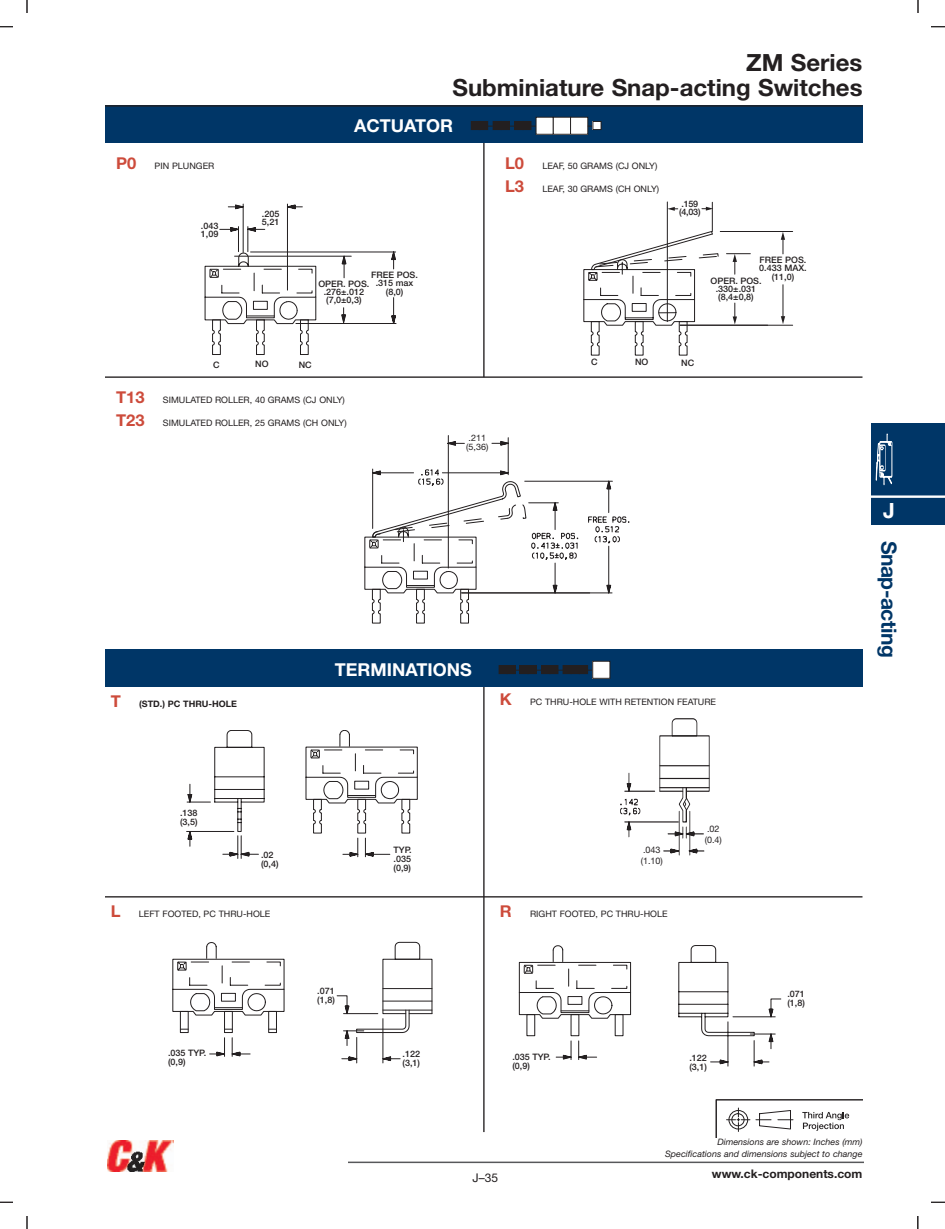
<style>
.page{position:relative;width:945px;height:1229px;background:#fff}
.page>*{position:absolute;margin:0;border:0;box-sizing:border-box;transform-origin:0 0}
.t1{font:700 23.7px/25.2px "Helvetica Neue";color:#231f20;text-align:right}
.t2{font:700 21px "Helvetica Neue";letter-spacing:-.025em;color:#003667}
.t3{font:700 21px "Helvetica Neue";color:#fff}
.t4{font:700 17.85px "Helvetica Neue";color:#fff}
.t5{font:12px "Helvetica Neue";color:#231f20}
.t6{font:700 11.85px "Helvetica Neue";color:#231f20}
.t7{font:9px/10.8px "Helvetica Neue";color:#231f20}
.t8{font:500 8.85px/8.1px "Helvetica Neue";color:#231f20}
.t9{font:8.85px/8.9px "Helvetica Neue";color:#231f20}
.t10{font:italic 8.85px/11.9px "Helvetica Neue";color:#231f20;text-align:right}
.t11{font:700 8.85px "Helvetica Neue";color:#231f20}
.s1{font-weight:700;font-size:16.35px;color:#cd4b3b}
.s2{font-size:16.35px;color:#cd4b3b}
</style>
<div class="page">
<svg style="left:716px;top:1099px;width:146px;height:38px"></svg>
<svg style="left:620px;top:718px;width:90px;height:121px"></svg>
<hr style="left:689px;top:811px;width:1px;height:44px;background:#231f20">
<hr style="left:679px;top:811px;width:1px;height:44px;background:#231f20">
<svg style="left:663px;top:848px;width:42px;height:6px"></svg>
<hr style="left:680px;top:325px;width:113px;height:1px;background:#231f20">
<hr style="left:720px;top:231px;width:73px;height:1px;background:#231f20">
<hr style="left:712px;top:202px;width:1px;height:30px;background:#231f20">
<svg style="left:668px;top:207px;width:10px;height:4px"></svg>
<hr style="left:667px;top:202px;width:1px;height:119px;background:#231f20">
<svg style="left:733px;top:303px;width:4px;height:21px"></svg>
<svg style="left:584px;top:230px;width:135px;height:126px"></svg>
<svg style="left:727px;top:253px;width:23px;height:21px"></svg>
<hr style="left:783px;top:285px;width:1px;height:33px;background:#231f20">
<svg style="left:781px;top:316px;width:4px;height:8px"></svg>
<svg style="left:781px;top:232px;width:4px;height:22px"></svg>
<svg style="left:702px;top:207px;width:11px;height:4px"></svg>
<svg style="left:204px;top:204px;width:193px;height:151px"></svg>
<hr style="left:508px;top:438px;width:1px;height:37px;background:#231f20">
<svg style="left:364px;top:469px;width:265px;height:154px"></svg>
<hr style="left:448px;top:435px;width:1px;height:133px;background:#231f20">
<svg style="left:447px;top:441px;width:17px;height:5px"></svg>
<svg style="left:492px;top:441px;width:17px;height:5px"></svg>
<svg style="left:336px;top:942px;width:96px;height:121px"></svg>
<svg style="left:172px;top:942px;width:113px;height:115px"></svg>
<svg style="left:678px;top:945px;width:104px;height:121px"></svg>
<svg style="left:519px;top:945px;width:112px;height:115px"></svg>
<svg style="left:186px;top:730px;width:79px;height:129px"></svg>
<svg style="left:305px;top:730px;width:113px;height:127px"></svg>
<hr style="left:105px;top:376px;width:757px;height:2px;background:#231f20">
<hr style="left:105px;top:896px;width:757px;height:1px;background:#231f20">
<hr style="left:483px;top:685px;width:2px;height:447px;background:#231f20">
<hr style="left:483px;top:143px;width:2px;height:234px;background:#231f20">
<div style="left:105px;top:650px;width:757px;height:37px;background:#003667"></div>
<div style="left:499px;top:665px;width:8px;height:8px;background:#231f20"></div>
<div style="left:499px;top:665px;width:9px;height:9px;border:1px solid #231f20"></div>
<div style="left:507px;top:665px;width:8px;height:8px;background:#231f20"></div>
<div style="left:507px;top:665px;width:9px;height:9px;border:1px solid #231f20"></div>
<div style="left:520px;top:665px;width:8px;height:8px;background:#231f20"></div>
<div style="left:519px;top:665px;width:9px;height:9px;border:1px solid #231f20"></div>
<div style="left:528px;top:665px;width:8px;height:8px;background:#231f20"></div>
<div style="left:528px;top:665px;width:8px;height:9px;border:1px solid #231f20"></div>
<div style="left:542px;top:665px;width:8px;height:8px;background:#231f20"></div>
<div style="left:541px;top:665px;width:9px;height:9px;border:1px solid #231f20"></div>
<div style="left:550px;top:665px;width:8px;height:8px;background:#231f20"></div>
<div style="left:549px;top:665px;width:9px;height:9px;border:1px solid #231f20"></div>
<div style="left:563px;top:665px;width:8px;height:8px;background:#231f20"></div>
<div style="left:563px;top:665px;width:9px;height:9px;border:1px solid #231f20"></div>
<div style="left:571px;top:665px;width:8px;height:8px;background:#231f20"></div>
<div style="left:571px;top:665px;width:9px;height:9px;border:1px solid #231f20"></div>
<div style="left:579px;top:665px;width:9px;height:8px;background:#231f20"></div>
<div style="left:579px;top:665px;width:9px;height:9px;border:1px solid #231f20"></div>
<div style="left:593px;top:661px;width:17px;height:17px;background:#fff"></div>
<div style="left:592px;top:661px;width:18px;height:17px;border:1px solid #231f20"></div>
<div style="left:105px;top:106px;width:757px;height:37px;background:#003667"></div>
<div style="left:471px;top:121px;width:9px;height:9px;background:#231f20"></div>
<div style="left:479px;top:121px;width:9px;height:9px;background:#231f20"></div>
<div style="left:493px;top:121px;width:8px;height:9px;background:#231f20"></div>
<div style="left:501px;top:121px;width:9px;height:9px;background:#231f20"></div>
<div style="left:515px;top:121px;width:8px;height:9px;background:#231f20"></div>
<div style="left:514px;top:121px;width:9px;height:9px;border:1px solid #231f20"></div>
<div style="left:523px;top:121px;width:8px;height:9px;background:#231f20"></div>
<div style="left:536px;top:117px;width:17px;height:17px;background:#fff"></div>
<div style="left:536px;top:117px;width:18px;height:18px;border:1px solid #231f20"></div>
<div style="left:553px;top:117px;width:18px;height:17px;background:#fff"></div>
<div style="left:553px;top:117px;width:18px;height:18px;border:1px solid #231f20"></div>
<div style="left:571px;top:117px;width:17px;height:17px;background:#fff"></div>
<div style="left:570px;top:117px;width:18px;height:18px;border:1px solid #231f20"></div>
<div style="left:593px;top:121px;width:8px;height:9px;background:#fff"></div>
<div style="left:593px;top:121px;width:8px;height:9px;border:1px solid #231f20"></div>
<div style="left:871px;top:422px;width:74px;height:102px;background:#003667"></div>
<hr style="left:871px;top:496px;width:74px;height:1px;background:#fff">
<svg style="left:875px;top:433px;width:18px;height:52px"></svg>
<hr style="left:348px;top:1161px;width:516px;height:2px;background:#57585a">
<img style="left:107px;top:1140px;width:67px;height:31px">
<svg style="left:0;top:0;width:28px;height:27px"></svg>
<svg style="left:0;top:1201px;width:28px;height:27px"></svg>
<svg style="left:917px;top:1201px;width:28px;height:27px"></svg>
<svg style="left:918px;top:0;width:27px;height:27px"></svg>
<div style="left:14px;top:13px;width:26px;height:27px;background:#fff"></div>
<div style="left:904px;top:13px;width:28px;height:27px;background:#fff"></div>
<div style="left:14px;top:1188px;width:26px;height:27px;background:#fff"></div>
<div style="left:904px;top:1188px;width:28px;height:27px;background:#fff"></div>
<hr style="left:105px;top:105px;width:757px;height:2px;background:#231f20">
<h1 class="t1" style="left:452px;top:49px;width:412px">ZM Series<br>Subminiature Snap-acting Switches</h1>
<h3 class="t4" style="left:354px;top:114px;width:101px">ACTUATOR</h3>
<p class="t9" style="left:116px;top:163px;width:100px"><span class="s1">P0</span> PIN PLUNGER</p>
<p class="t9" style="left:505px;top:163px;width:154px"><span class="s1">L0</span> LEAF, 50 GRAMS (CJ ONLY)</p>
<p class="t8" style="left:201px;top:223px;width:19px">.043<br>1,09</p>
<p class="t8" style="left:262px;top:211px;width:19px">.205<br>5,21</p>
<p class="t8" style="left:371px;top:272px;width:48px;text-align:center">FREE POS. .315 max (8,0)</p>
<p class="t8" style="left:318px;top:280px;width:50px;text-align:center">OPER. POS .276±.012 (7,0±0,3)</p>
<p class="t9" style="left:505px;top:185px;width:156px"><span class="s1">L3</span> LEAF, 30 GRAMS (CH ONLY)</p>
<p class="t8" style="left:679px;top:200px;width:23px">.159 (4,03)</p>
<p class="t8" style="left:759px;top:257px;width:49px;text-align:center">FREE POS.<br>0.433 MAX (11,0)</p>
<p class="t8" style="left:711px;top:278px;width:50px;text-align:center">OPER. POS .330±.031 (8,4±0,8)</p>
<p class="t8" style="left:213px;top:361px;width:8px">C</p>
<p class="t8" style="left:255px;top:360px;width:15px">NO</p>
<p class="t8" style="left:299px;top:361px;width:14px">NC</p>
<p class="t9" style="left:116px;top:396px;width:230px"><span class="s1">T13</span> SIMULATED ROLLER, 40 GRAMS (CJ ONLY)</p>
<p class="t9" style="left:116px;top:419px;width:232px"><span class="s1">T23</span> SIMULATED ROLLER, 25 GRAMS (CH ONLY)</p>
<p class="t9" style="left:466px;top:434px;width:24px">.211 (5,36)</p>
<p class="t8" style="left:591px;top:358px;width:8px">C</p>
<p class="t8" style="left:635px;top:359px;width:15px">NO</p>
<p class="t8" style="left:681px;top:359px;width:14px">NC</p>
<p class="t11" style="left:111px;top:698px;width:128px"><span class="s2">T</span> (STD.) PC THRU-HOLE</p>
<h3 class="t4" style="left:335px;top:658px;width:138px">TERMINATIONS</h3>
<p class="t9" style="left:500px;top:698px;width:218px"><span class="s1">K</span> PC THRU-HOLE WITH RETENTION FEATURE</p>
<h2 class="t3" style="left:883px;top:503px;width:13px">J</h2>
<h2 class="t2" style="left:897px;top:541px;width:118px;rotate:90deg">Snap-acting</h2>
<p class="t8" style="left:180px;top:809px;width:19px;line-height:8.9px">.138 (3,5)</p>
<p class="t8" style="left:261px;top:851px;width:19px;line-height:8.9px">.02 (0,4)</p>
<p class="t8" style="left:394px;top:846px;width:20px;line-height:8.9px;text-align:justify">TYP. .035 (0,9)</p>
<p class="t7" style="left:641px;top:845px;width:24px">.043 (1.10)</p>
<p class="t9" style="left:111px;top:910px;width:161px"><span class="s1">L</span> LEFT FOOTED, PC THRU-HOLE</p>
<p class="t9" style="left:500px;top:910px;width:169px"><span class="s1">R</span> RIGHT FOOTED, PC THRU-HOLE</p>
<p class="t7" style="left:705px;top:824px;width:19px">.02 (0.4)</p>
<p class="t8" style="left:168px;top:1049px;width:39px;line-height:8.9px">.035 TYP (0,9)</p>
<p class="t8" style="left:317px;top:987px;width:19px;line-height:8.9px">.071 (1,8)</p>
<p class="t8" style="left:403px;top:1050px;width:19px;line-height:8.9px">.122 (3,1)</p>
<p class="t8" style="left:512px;top:1053px;width:39px;line-height:8.9px">.035 TYP (0,9)</p>
<p class="t8" style="left:689px;top:1054px;width:19px;line-height:8.9px">.122 (3,1)</p>
<p class="t8" style="left:787px;top:990px;width:19px;line-height:8.9px">.071 (1,8)</p>
<h3 class="t5" style="left:472px;top:1173px;width:27px">J–35</h3>
<p class="t10" style="left:665px;top:1136px;width:199px">Dimensions are shown: Inches (mm)<br>Specifications and dimensions subject to change</p>
<h3 class="t6" style="left:712px;top:1166px;width:152px">www.ck-components.com</h3>
</div>
